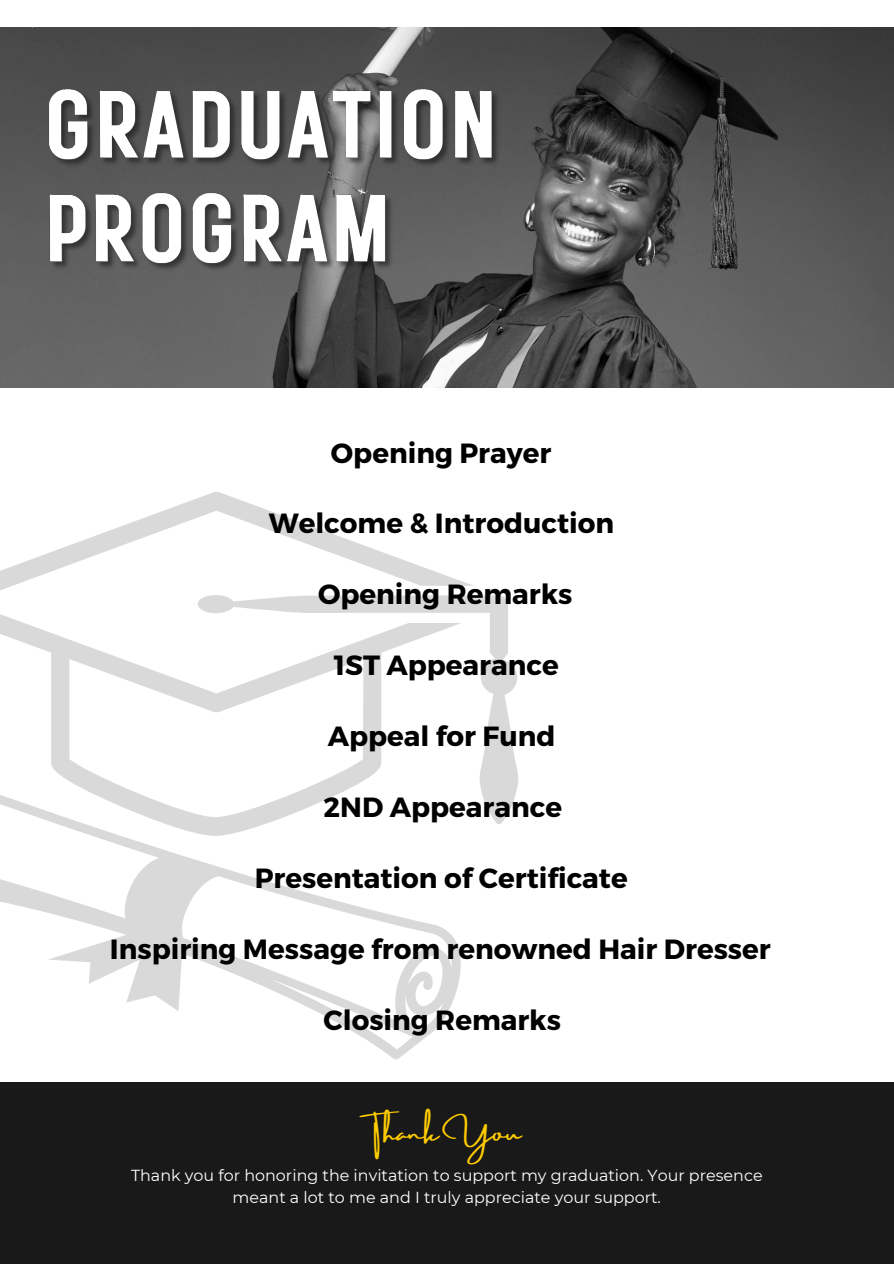
<style>
.page{position:relative;width:894px;height:1264px;background:#fff}
.page>*{position:absolute;margin:0;border:0;box-sizing:border-box;transform-origin:0 0}
.t1{font:700 27.75px "Montserrat";color:#000}
.t2{font:26.1px "Amsterdam Three";color:#fc0}
.t3{font:15.9px/22.2px "Montserrat";color:#fff;text-align:center}
</style>
<div class="page">
<img style="left:0;top:27px;width:893px;height:360px">
<div style="left:0;top:1082px;width:893px;height:181px;background:#191919"></div>
<svg style="left:0;top:492px;width:473px;height:301px"></svg>
<svg style="left:197px;top:594px;width:321px;height:230px"></svg>
<svg style="left:0;top:793px;width:466px;height:266px"></svg>
<img style="left:43px;top:60px;width:460px;height:227px">
<p class="t1" style="left:331px;top:435px;width:222px">Opening Prayer</p>
<h2 class="t1" style="left:268px;top:505px;width:347px">Welcome &amp; Introduction</h2>
<h2 class="t1" style="left:318px;top:576px;width:256px">Opening Remarks</h2>
<h2 class="t1" style="left:333px;top:647px;width:226px">1ST Appearance</h2>
<h3 class="t1" style="left:328px;top:718px;width:229px">Appeal for Fund</h3>
<h2 class="t1" style="left:323px;top:789px;width:240px">2ND Appearance</h2>
<h2 class="t1" style="left:255px;top:859px;width:374px">Presentation of Certificate</h2>
<h2 class="t1" style="left:110px;top:930px;width:662px">Inspiring Message from renowned Hair Dresser</h2>
<h2 class="t1" style="left:323px;top:1001px;width:239px">Closing Remarks</h2>
<h2 class="t2" style="left:372px;top:1117px;width:150px">Thank You</h2>
<h2 class="t3" style="left:131px;top:1164px;width:633px">Thank you for honoring the invitation to support my graduation. Your presence meant a lot to me and I truly appreciate your support.</h2>
</div>
